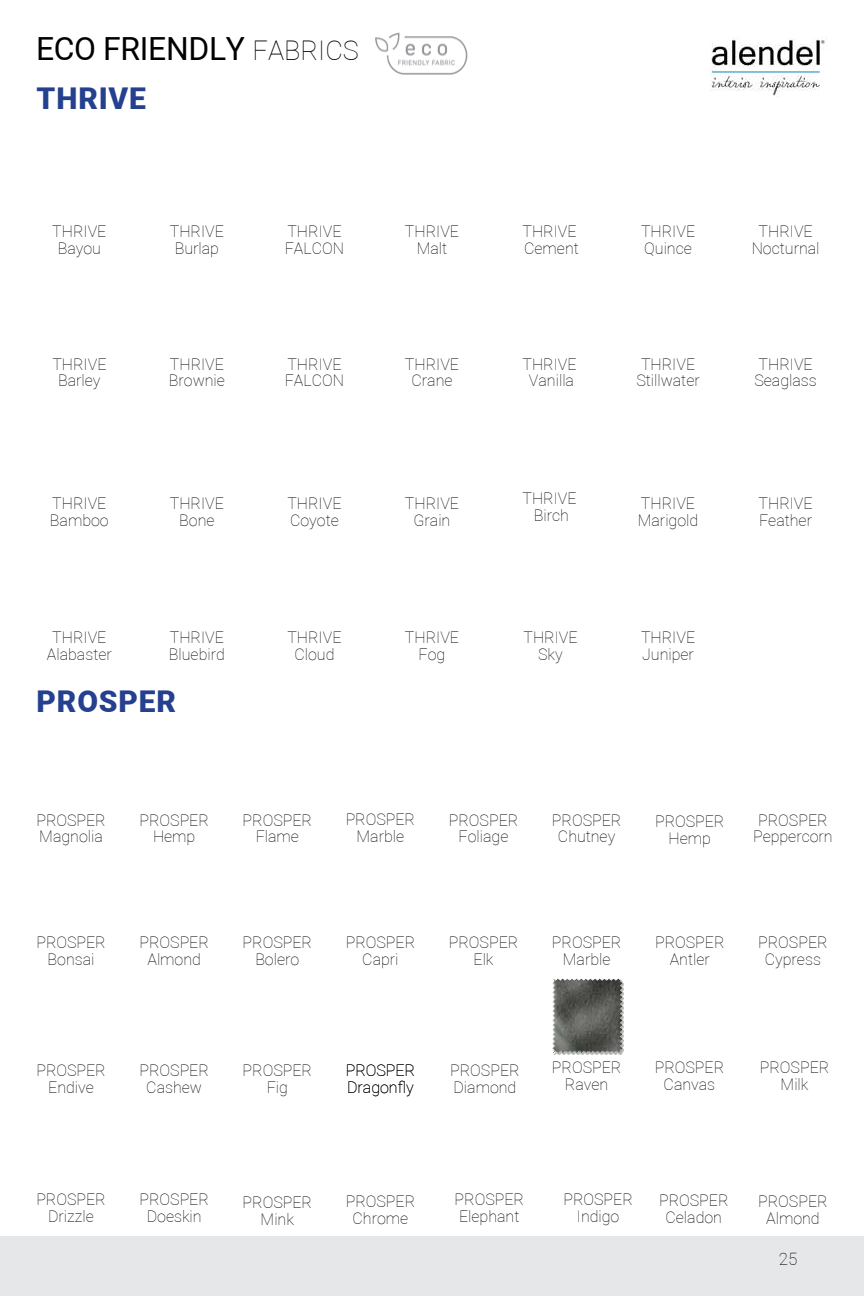
<style>
.page{position:relative;width:864px;height:1296px;background:#fff}
.page>*{position:absolute;margin:0;border:0;box-sizing:border-box;transform-origin:0 0}
.t1{font:31.8px "Araboto";letter-spacing:-.01em;color:#000}
.t2{font:900 30px "Araboto";letter-spacing:.03em;color:#25408f}
.t3{font:100 17px "Araboto";color:#000}
.t4{font:100 16px/17px "Araboto";color:#000;text-align:center}
.s1{font-weight:100;font-size:27px}
</style>
<div class="page">
<img style="left:710px;top:39px;width:115px;height:57px">
<img style="left:375px;top:32px;width:93px;height:43px">
<hr style="left:0;top:1236px;width:3px;height:60px;background:#e6e7e8">
<div style="left:1px;top:1236px;width:863px;height:60px;background:#e6e7e8"></div>
<div style="left:551px;top:976px;width:68px;height:79px;background:#fff;opacity:.75"></div>
<div style="left:553px;top:976px;width:71px;height:79px;background:#000;opacity:.75"></div>
<h1 class="t1" style="left:36px;top:26px;width:324px">ECO FRIENDLY <span class="s1">FABRICS</span></h1>
<h2 class="t2" style="left:36px;top:78px;width:111px">THRIVE</h2>
<p class="t4" style="left:52px;top:223px;width:56px">THRIVE<br>Bayou</p>
<p class="t4" style="left:170px;top:223px;width:56px">THRIVE<br>Burlap</p>
<p class="t4" style="left:285px;top:223px;width:61px;text-align:left">THRIVE<br>FALCON</p>
<p class="t4" style="left:405px;top:223px;width:56px">THRIVE<br>Malt</p>
<p class="t4" style="left:523px;top:223px;width:58px;text-align:left">THRIVE<br>Cement</p>
<p class="t4" style="left:641px;top:223px;width:56px;text-align:left">THRIVE<br>Quince</p>
<p class="t4" style="left:752px;top:223px;width:69px">THRIVE<br>Nocturnal</p>
<p class="t4" style="left:52px;top:356px;width:56px">THRIVE<br>Barley</p>
<p class="t4" style="left:169px;top:356px;width:58px;text-align:left">THRIVE<br>Brownie</p>
<p class="t4" style="left:285px;top:356px;width:61px;text-align:left">THRIVE<br>FALCON</p>
<p class="t4" style="left:405px;top:356px;width:56px">THRIVE<br>Crane</p>
<p class="t4" style="left:523px;top:356px;width:56px">THRIVE<br>Vanilla</p>
<p class="t4" style="left:636px;top:356px;width:65px;text-align:left">THRIVE<br>Stillwater</p>
<p class="t4" style="left:754px;top:356px;width:64px;text-align:left">THRIVE<br>Seaglass</p>
<p class="t4" style="left:522px;top:490px;width:56px">THRIVE<br>Birch</p>
<p class="t4" style="left:50px;top:495px;width:60px;text-align:left">THRIVE<br>Bamboo</p>
<p class="t4" style="left:170px;top:495px;width:56px">THRIVE<br>Bone</p>
<p class="t4" style="left:287px;top:495px;width:56px;text-align:left">THRIVE<br>Coyote</p>
<p class="t4" style="left:405px;top:495px;width:56px">THRIVE<br>Grain</p>
<p class="t4" style="left:638px;top:495px;width:62px;text-align:left">THRIVE<br>Marigold</p>
<p class="t4" style="left:759px;top:495px;width:56px;text-align:left">THRIVE<br>Feather</p>
<p class="t4" style="left:47px;top:629px;width:66px">THRIVE<br>Alabaster</p>
<p class="t4" style="left:169px;top:629px;width:57px;text-align:left">THRIVE<br>Bluebird</p>
<p class="t4" style="left:287px;top:629px;width:56px">THRIVE<br>Cloud</p>
<p class="t4" style="left:405px;top:629px;width:56px">THRIVE<br>Fog</p>
<h2 class="t2" style="left:36px;top:680px;width:141px">PROSPER</h2>
<p class="t4" style="left:523px;top:629px;width:56px">THRIVE<br>Sky</p>
<p class="t4" style="left:641px;top:629px;width:56px;text-align:left">THRIVE<br>Juniper</p>
<p class="t4" style="left:346px;top:811px;width:71px">PROSPER<br>Marble</p>
<p class="t4" style="left:36px;top:812px;width:71px;text-align:left">PROSPER<br>Magnolia</p>
<p class="t4" style="left:140px;top:812px;width:71px">PROSPER<br>Hemp</p>
<p class="t4" style="left:243px;top:812px;width:71px">PROSPER<br>Flame</p>
<p class="t4" style="left:449px;top:812px;width:71px">PROSPER<br>Foliage</p>
<p class="t4" style="left:552px;top:812px;width:71px">PROSPER<br>Chutney</p>
<p class="t4" style="left:753px;top:812px;width:81px">PROSPER<br>Peppercorn</p>
<p class="t4" style="left:655px;top:814px;width:71px">PROSPER<br>Hemp</p>
<p class="t4" style="left:36px;top:934px;width:71px">PROSPER<br>Bonsai</p>
<p class="t4" style="left:140px;top:934px;width:71px">PROSPER<br>Almond</p>
<p class="t4" style="left:346px;top:934px;width:71px">PROSPER<br>Capri</p>
<p class="t4" style="left:449px;top:934px;width:71px">PROSPER<br>Elk</p>
<p class="t4" style="left:552px;top:934px;width:71px">PROSPER<br>Marble</p>
<p class="t4" style="left:655px;top:934px;width:71px">PROSPER<br>Antler</p>
<p class="t4" style="left:758px;top:934px;width:71px">PROSPER<br>Cypress</p>
<p class="t4" style="left:243px;top:934px;width:71px">PROSPER<br>Bolero</p>
<p class="t4" style="left:243px;top:1062px;width:71px">PROSPER<br>Fig</p>
<p class="t4" style="left:346px;top:1062px;width:71px;text-align:left">PROSPER<br>Dragonfly</p>
<p class="t4" style="left:36px;top:1062px;width:71px">PROSPER<br>Endive</p>
<p class="t4" style="left:139px;top:1062px;width:71px">PROSPER<br>Cashew</p>
<p class="t4" style="left:450px;top:1062px;width:71px;text-align:left">PROSPER<br>Diamond</p>
<p class="t4" style="left:552px;top:1060px;width:71px">PROSPER<br>Raven</p>
<p class="t4" style="left:655px;top:1059px;width:71px">PROSPER<br>Canvas</p>
<p class="t4" style="left:760px;top:1059px;width:71px">PROSPER<br>Milk</p>
<p class="t4" style="left:36px;top:1192px;width:71px">PROSPER<br>Drizzle</p>
<p class="t4" style="left:140px;top:1192px;width:71px">PROSPER<br>Doeskin</p>
<p class="t4" style="left:243px;top:1194px;width:71px">PROSPER<br>Mink</p>
<p class="t4" style="left:346px;top:1194px;width:71px">PROSPER<br>Chrome</p>
<p class="t4" style="left:455px;top:1192px;width:71px;text-align:left">PROSPER<br>Elephant</p>
<p class="t4" style="left:563px;top:1192px;width:71px">PROSPER<br>Indigo</p>
<p class="t4" style="left:659px;top:1192px;width:71px">PROSPER<br>Celadon</p>
<p class="t4" style="left:758px;top:1194px;width:71px">PROSPER<br>Almond</p>
<p class="t3" style="left:779px;top:1247px;width:20px">25</p>
</div>
